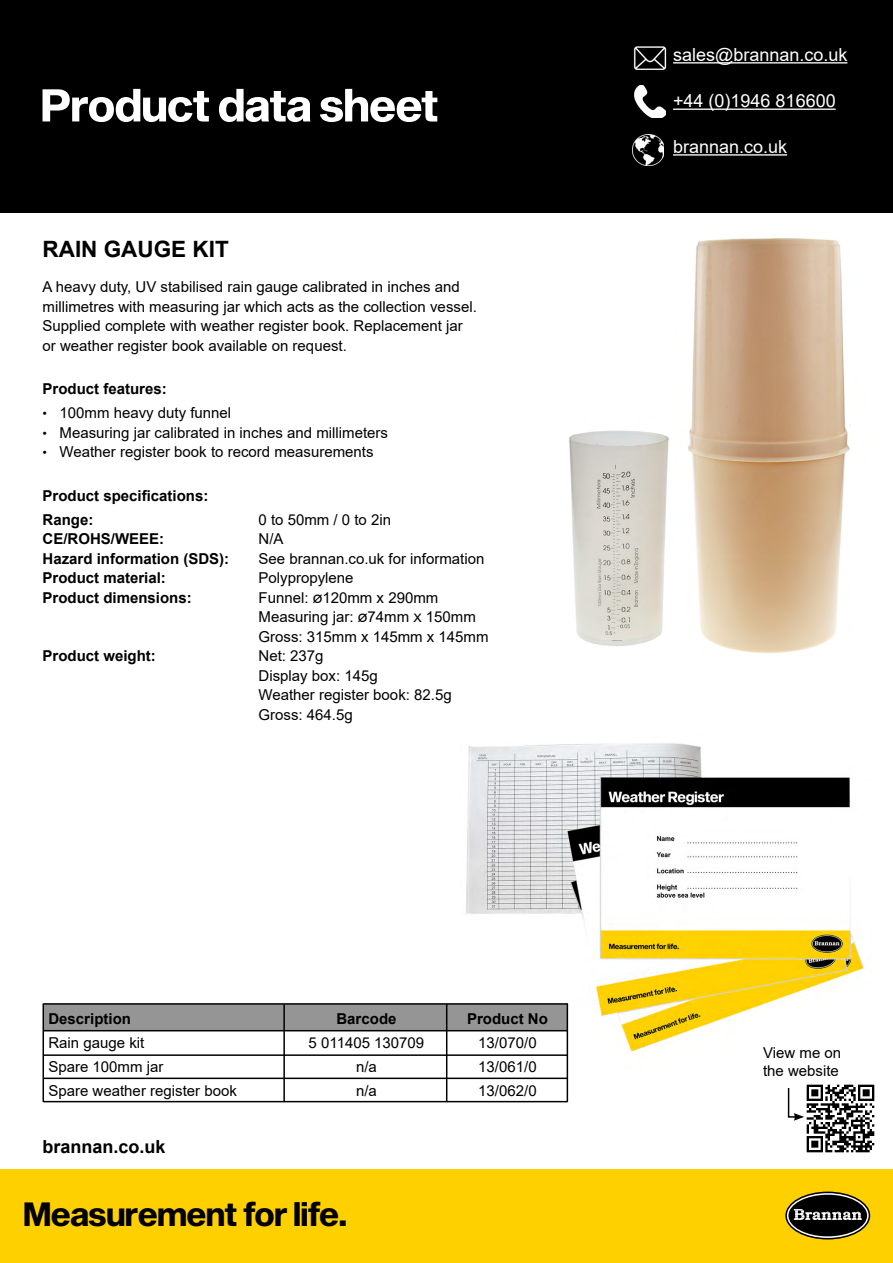
<style>
.page{position:relative;width:893px;height:1263px;background:#fff}
.page>*{position:absolute;margin:0;border:0;box-sizing:border-box;transform-origin:0 0}
.t1{font:33px "Sequel Sans Bold Disp";color:#000}
.t2{font:700 22.5px "Arial";color:#000}
.t3{font:18px "Arial";color:#fff}
.t4{font:700 18px "Arial";color:#000}
.t5{font:15px/19.5px "Arial";color:#000}
.t6{font:700 15px/24px "Arial";color:#000}
.s1{font-weight:700}
.s2{font-family:"Sequel Sans Bold Disp"}
</style>
<div class="page">
<div style="left:0;top:0;width:893px;height:213px;background:#000"></div>
<div style="left:0;top:1169px;width:893px;height:94px;background:#ffd000"></div>
<svg style="left:786px;top:1192px;width:83px;height:47px"></svg>
<div style="left:785px;top:1191px;width:85px;height:48px;border:2px solid #000;border-radius:50%"></div>
<div style="left:788px;top:1195px;width:79px;height:41px;background:#000;border-radius:50%"></div>
<svg style="left:794px;top:1209px;width:68px;height:11px"></svg>
<img style="left:633px;top:47px;width:34px;height:22px">
<hr style="left:673px;top:62px;width:174px;height:2px;background:#fff">
<img style="left:635px;top:86px;width:30px;height:32px">
<hr style="left:673px;top:109px;width:163px;height:1px;background:#fff">
<img style="left:633px;top:134px;width:31px;height:32px">
<hr style="left:673px;top:154px;width:114px;height:2px;background:#fff">
<svg style="left:43px;top:89px;width:394px;height:33px"></svg>
<img style="left:461px;top:743px;width:403px;height:325px">
<img style="left:569px;top:238px;width:282px;height:415px">
<img style="left:806px;top:1084px;width:69px;height:69px">
<svg style="left:787px;top:1088px;width:17px;height:33px"></svg>
<div style="left:44px;top:1004px;width:523px;height:26px;background:#959595"></div>
<hr style="left:43px;top:1003px;width:525px;height:2px;background:#000">
<hr style="left:43px;top:1030px;width:525px;height:1px;background:#000">
<hr style="left:43px;top:1101px;width:525px;height:1px;background:#000">
<hr style="left:43px;top:1054px;width:525px;height:2px;background:#000">
<hr style="left:43px;top:1077px;width:525px;height:2px;background:#000">
<hr style="left:43px;top:1004px;width:1px;height:98px;background:#000">
<hr style="left:283px;top:1004px;width:2px;height:98px;background:#000">
<hr style="left:446px;top:1004px;width:1px;height:97px;background:#000">
<hr style="left:567px;top:1003px;width:1px;height:99px;background:#000">
<h2 class="t2" style="left:43px;top:233px;width:188px">RAIN GAUGE KIT</h2>
<p class="t5" style="left:43px;top:277px;width:436px">A heavy duty, UV stabilised rain gauge calibrated in inches and millimetres with measuring jar which acts as the collection vessel.<br>Supplied complete with weather register book. Replacement jar or weather register book available on request.</p>
<p class="t5" style="left:43px;top:377px;width:190px;line-height:24px"><span class="s1">Product features:<br></span><span class="s2">·</span> 100mm heavy duty funnel</p>
<p class="t5" style="left:43px;top:423px;width:347px"><span class="s2">·</span> Measuring jar calibrated in inches and millimeters <span class="s2">·</span> Weather register book to record measurements</p>
<p class="t6" style="left:43px;top:484px;width:167px">Product specifications:<br>Range:</p>
<p class="t5" style="left:259px;top:510px;width:134px">0 to 50mm / 0 to 2in</p>
<p class="t6" style="left:43px;top:527px;width:123px">CE/ROHS/WEEE:</p>
<p class="t5" style="left:259px;top:529px;width:27px">N/A</p>
<p class="t6" style="left:43px;top:547px;width:188px">Hazard information (SDS):</p>
<p class="t5" style="left:259px;top:549px;width:227px">See brannan.co.uk for information</p>
<p class="t6" style="left:43px;top:566px;width:125px">Product material:</p>
<p class="t5" style="left:259px;top:568px;width:97px">Polypropylene</p>
<p class="t6" style="left:43px;top:586px;width:151px">Product dimensions:</p>
<p class="t5" style="left:259px;top:588px;width:232px">Funnel: Ø120mm x 290mm<br>Measuring jar: Ø74mm x 150mm<br>Gross: 315mm x 145mm x 145mm</p>
<p class="t6" style="left:43px;top:644px;width:115px">Product weight:</p>
<p class="t5" style="left:259px;top:646px;width:195px">Net: 237g<br>Display box: 145g<br>Weather register book: 82.5g<br>Gross: 464.5g</p>
<p class="t6" style="left:48px;top:1007px;width:84px">Description</p>
<p class="t6" style="left:336px;top:1007px;width:62px">Barcode</p>
<p class="t6" style="left:467px;top:1007px;width:82px">Product No</p>
<p class="t5" style="left:48px;top:1033px;width:97px">Rain gauge kit</p>
<p class="t5" style="left:309px;top:1033px;width:117px">5 011405 130709</p>
<p class="t5" style="left:478px;top:1033px;width:60px">13/070/0</p>
<p class="t5" style="left:48px;top:1057px;width:117px">Spare 100mm jar</p>
<p class="t5" style="left:356px;top:1057px;width:22px">n/a</p>
<p class="t5" style="left:478px;top:1057px;width:60px">13/061/0</p>
<p class="t5" style="left:48px;top:1081px;width:190px">Spare weather register book</p>
<p class="t5" style="left:356px;top:1081px;width:22px">n/a</p>
<p class="t5" style="left:478px;top:1081px;width:60px">13/062/0</p>
<p class="t4" style="left:43px;top:1134px;width:125px">brannan.co.uk</p>
<h1 class="t1" style="left:24px;top:1191px;width:325px">Measurement for life.</h1>
<p class="t3" style="left:673px;top:42px;width:176px">sales@brannan.co.uk</p>
<p class="t3" style="left:673px;top:89px;width:164px">+44 (0)1946 816600</p>
<p class="t3" style="left:673px;top:134px;width:116px">brannan.co.uk</p>
<p class="t5" style="left:763px;top:1044px;width:80px;line-height:18px">View me on the website</p>
</div>
